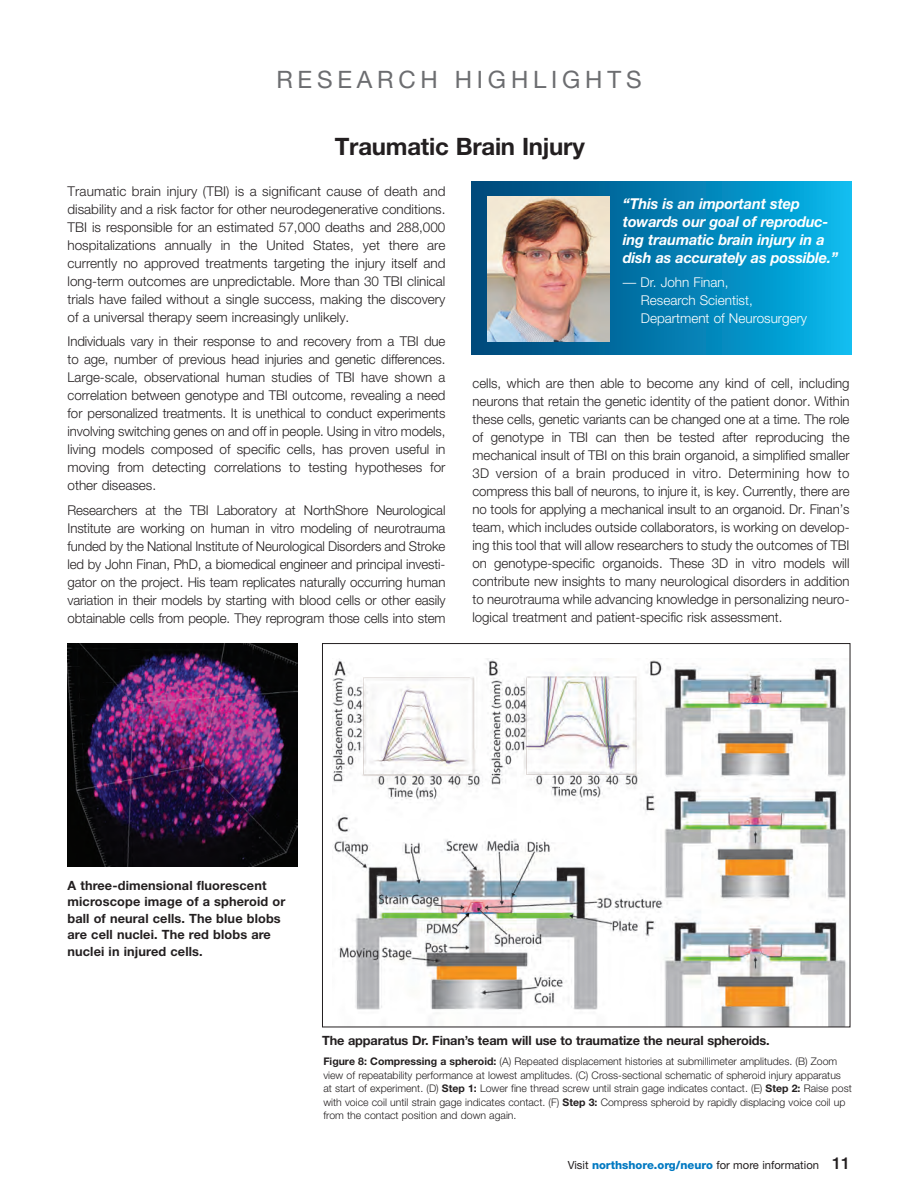
<style>
.page{position:relative;width:918px;height:1188px;background:#fff}
.page>*{position:absolute;margin:0;border:0;box-sizing:border-box;transform-origin:0 0}
.t1{font:700 24px "Helvetica Neue";letter-spacing:-.01em;color:#231f20}
.t2{font:24px "Helvetica Neue";letter-spacing:.2em;color:#6c6d70}
.t3{font:italic 700 15px/18px "Helvetica Neue";letter-spacing:-.01em;color:#fff}
.t4{font:300 13.5px/18px "Helvetica Neue";color:#231f20;text-align:justify}
.t5{font:300 13.5px/18px "Helvetica Neue";color:#fff}
.t6{font:700 12.75px/16.5px "Helvetica Neue";letter-spacing:.01em;color:#231f20}
.t7{font:700 12.75px "Helvetica Neue";letter-spacing:-.01em;color:#231f20}
.t8{font:11.25px "Helvetica Neue";color:#231f20}
.t9{font:300 10.5px/13.5px "Helvetica Neue";color:#231f20}
.s1{font-weight:700}
.s2{font-weight:800;color:#0079c2}
.s3{font-weight:500;font-size:16.5px}
</style>
<div class="page">
<div style="left:472px;top:181px;width:379px;height:173px;background:linear-gradient(to right,#004274,#08b5ea)"></div>
<img style="left:68px;top:643px;width:229px;height:223px">
<img style="left:333px;top:658px;width:513px;height:367px">
<img style="left:487px;top:197px;width:122px;height:145px">
<h1 class="t2" style="left:276px;top:65px;width:367px">RESEARCH HIGHLIGHTS</h1>
<h1 class="t1" style="left:335px;top:132px;width:252px">Traumatic Brain Injury</h1>
<p class="t4" style="left:68px;top:182px;width:379px">Traumatic brain injury (TBI) is a significant cause of death and disability and a risk factor for other neurodegenerative conditions.<br>TBI is responsible for an estimated 57,000 deaths and 288,000 hospitalizations annually in the United States, yet there are currently no approved treatments targeting the injury itself and long-term outcomes are unpredictable. More than 30 TBI clinical trials have failed without a single success, making the discovery of a universal therapy seem increasingly unlikely.</p>
<p class="t4" style="left:68px;top:332px;width:379px">Individuals vary in their response to and recovery from a TBI due to age, number of previous head injuries and genetic differences.<br>Large-scale, observational human studies of TBI have shown a correlation between genotype and TBI outcome, revealing a need for personalized treatments. It is unethical to conduct experiments involving switching genes on and off in people. Using in vitro models, living models composed of specific cells, has proven useful in moving from detecting correlations to testing hypotheses for other diseases.</p>
<p class="t4" style="left:68px;top:501px;width:379px">Researchers at the TBI Laboratory at NorthShore Neurological Institute are working on human in vitro modeling of neurotrauma funded by the National Institute of Neurological Disorders and Stroke led by John Finan, PhD, a biomedical engineer and principal investi&shy;gator on the project. His team replicates naturally occurring human variation in their models by starting with blood cells or other easily obtainable cells from people. They reprogram those cells into stem</p>
<p class="t3" style="left:623px;top:194px;width:217px">“This is an important step towards our goal of reproduc&shy;ing traumatic brain injury in a dish as accurately as possible.”</p>
<p class="t5" style="left:641px;top:273px;width:168px;text-indent:-18px">— Dr. John Finan,<br>Research Scientist,<br>Department of Neurosurgery</p>
<p class="t4" style="left:472px;top:374px;width:379px">cells, which are then able to become any kind of cell, including neurons that retain the genetic identity of the patient donor. Within these cells, genetic variants can be changed one at a time. The role of genotype in TBI can then be tested after reproducing the mechanical insult of TBI on this brain organoid, a simplified smaller 3D version of a brain produced in vitro. Determining how to compress this ball of neurons, to injure it, is key. Currently, there are no tools for applying a mechanical insult to an organoid. Dr. Finan’s team, which includes outside collaborators, is working on develop&shy;ing this tool that will allow researchers to study the outcomes of TBI on genotype-specific organoids. These 3D in vitro models will contribute new insights to many neurological disorders in addition to neurotrauma while advancing knowledge in personalizing neuro&shy;logical treatment and patient-specific risk assessment.</p>
<p class="t6" style="left:68px;top:877px;width:219px">A three-dimensional fluorescent microscope image of a spheroid or ball of neural cells. The blue blobs are cell nuclei. The red blobs are nuclei in injured cells.</p>
<p class="t7" style="left:322px;top:1033px;width:449px">The apparatus Dr. Finan’s team will use to traumatize the neural spheroids.</p>
<p class="t9" style="left:323px;top:1055px;width:530px"><span class="s1">Figure 8: Compressing a spheroid:</span> (A) Repeated displacement histories at submillimeter amplitudes. (B) Zoom view of repeatability performance at lowest amplitudes. (C) Cross-sectional schematic of spheroid injury apparatus at start of experiment. (D) <span class="s1">Step 1:</span> Lower fine thread screw until strain gage indicates contact. (E) <span class="s1">Step 2:</span> Raise post with voice coil until strain gage indicates contact. (F) <span class="s1">Step 3:</span> Compress spheroid by rapidly displacing voice coil up from the contact position and down again.</p>
<p class="t8" style="left:568px;top:1158px;width:284px">Visit <span class="s2">northshore.org/neuro</span> for more information <span class="s3">11</span></p>
</div>
